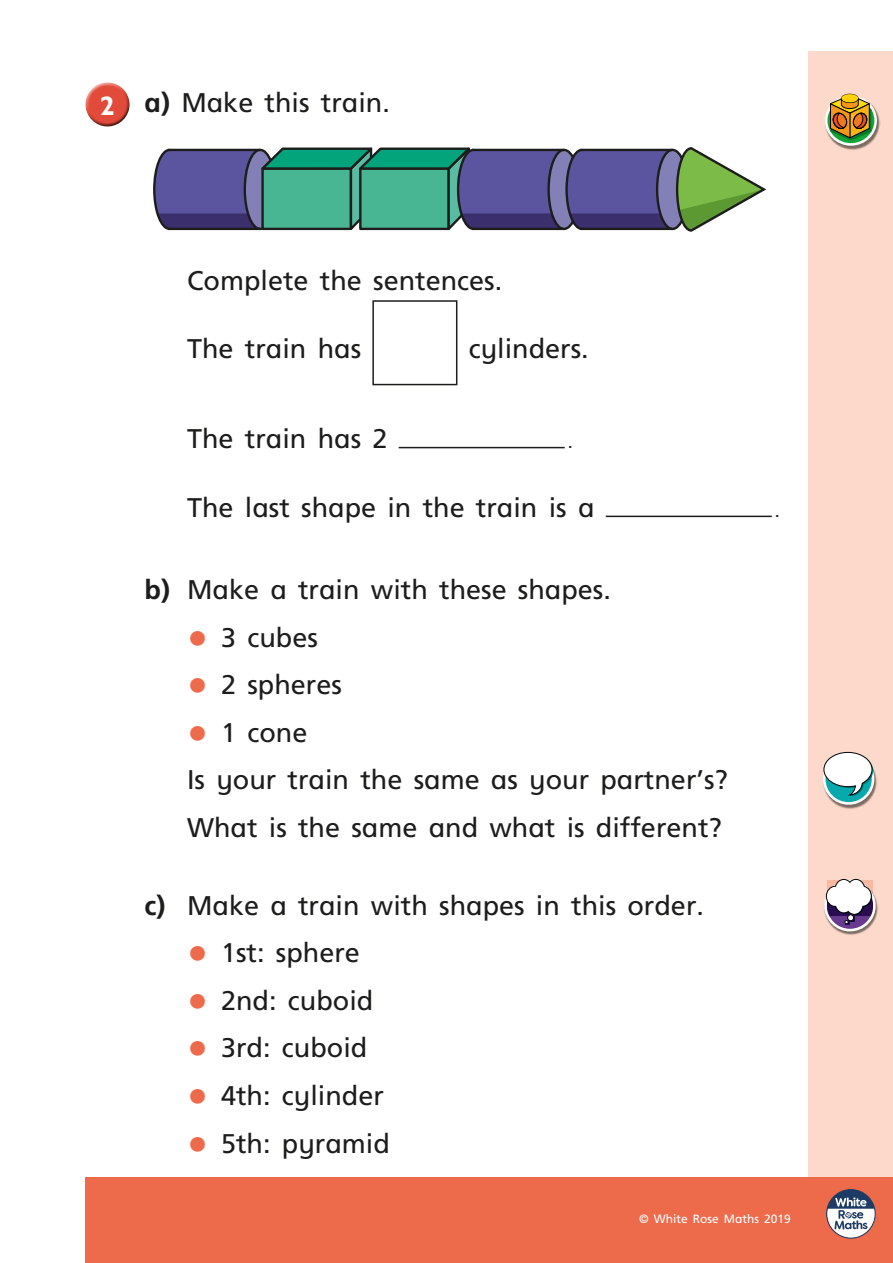
<style>
.page{position:relative;width:893px;height:1263px;background:#fff}
.page>*{position:absolute;margin:0;border:0;box-sizing:border-box;transform-origin:0 0}
.t1{font:27px/47.5px "Frutiger Inf";color:#1d1d1b}
.t2{font:18px "Frutiger Inf";color:#1d1d1b}
.t3{font:12px "Frutiger Inf";color:#fff}
.s1{font-family:"Gill Infant";font-weight:700;color:#fff}
.s2{font-weight:700}
.s3{font-size:42px;color:#ed6a4b}
</style>
<div class="page">
<div style="left:809px;top:51px;width:84px;height:1212px;background:#fcd9ca"></div>
<div style="left:85px;top:1177px;width:808px;height:86px;background:#ed6a4b"></div>
<svg style="left:826px;top:1189px;width:50px;height:50px"></svg>
<div style="left:85px;top:82px;width:45px;height:35px;background:#fff;opacity:.75"></div>
<div style="left:85px;top:89px;width:47px;height:39px;background:#1d1d1b;opacity:.75"></div>
<div style="left:372px;top:300px;width:85px;height:85px;border:2px solid #1d1d1b"></div>
<hr style="left:399px;top:447px;width:166px;height:1px;background:#1d1d1b">
<hr style="left:606px;top:516px;width:166px;height:1px;background:#1d1d1b">
<img style="left:825px;top:103px;width:55px;height:47px">
<svg style="left:826px;top:97px;width:50px;height:47px"></svg>
<div style="left:825px;top:95px;width:52px;height:51px;border:3px solid #fff;border-radius:50%"></div>
<svg style="left:830px;top:94px;width:41px;height:46px;background:#a5852e"></svg>
<img style="left:827px;top:768px;width:50px;height:41px">
<svg style="left:824px;top:755px;width:49px;height:48px"></svg>
<div style="left:823px;top:753px;width:51px;height:52px;border:3px solid #fff;border-radius:50%"></div>
<svg style="left:823px;top:752px;width:50px;height:44px;background:#bbd6d5"></svg>
<img style="left:824px;top:880px;width:54px;height:55px">
<svg style="left:826px;top:881px;width:48px;height:49px"></svg>
<div style="left:824px;top:880px;width:52px;height:51px;border:3px solid #fff;border-radius:50%"></div>
<svg style="left:826px;top:879px;width:46px;height:46px;background:#baacbc"></svg>
<svg style="left:153px;top:147px;width:613px;height:85px;background:#5f808e"></svg>
<p class="t1" style="left:100px;top:79px;width:292px"><span class="s1">2</span> <span class="s2">a)</span> Make this train.</p>
<p class="t1" style="left:187px;top:256px;width:317px">Complete the sentences.</p>
<p class="t1" style="left:187px;top:325px;width:176px">The train has</p>
<p class="t1" style="left:469px;top:325px;width:122px">cylinders.</p>
<p class="t1" style="left:187px;top:415px;width:202px">The train has 2</p>
<p class="t2" style="left:568px;top:431px;width:7px">.</p>
<p class="t1" style="left:187px;top:484px;width:409px">The last shape in the train is a</p>
<p class="t1" style="left:145px;top:566px;width:468px"><span class="s2">b)</span> Make a train with these shapes.</p>
<p class="t1" style="left:187px;top:613px;width:132px"><span class="s3">•</span> 3 cubes</p>
<p class="t1" style="left:187px;top:661px;width:156px"><span class="s3">•</span> 2 spheres</p>
<p class="t1" style="left:187px;top:708px;width:542px"><span class="s3">•</span> 1 cone<br>Is your train the same as your partner’s?<br>What is the same and what is different?</p>
<p class="t1" style="left:145px;top:881px;width:561px"><span class="s2">c)</span> Make a train with shapes in this order.</p>
<p class="t1" style="left:187px;top:929px;width:174px"><span class="s3">•</span> 1st: sphere</p>
<p class="t1" style="left:187px;top:976px;width:188px"><span class="s3">•</span> 2nd: cuboid</p>
<p class="t1" style="left:187px;top:1024px;width:182px"><span class="s3">•</span> 3rd: cuboid</p>
<p class="t1" style="left:187px;top:1071px;width:198px"><span class="s3">•</span> 4th: cylinder</p>
<p class="t1" style="left:187px;top:1119px;width:204px"><span class="s3">•</span> 5th: pyramid</p>
<p class="t2" style="left:775px;top:500px;width:7px">.</p>
<p class="t3" style="left:639px;top:1212px;width:153px">© White Rose Maths 2019</p>
</div>
